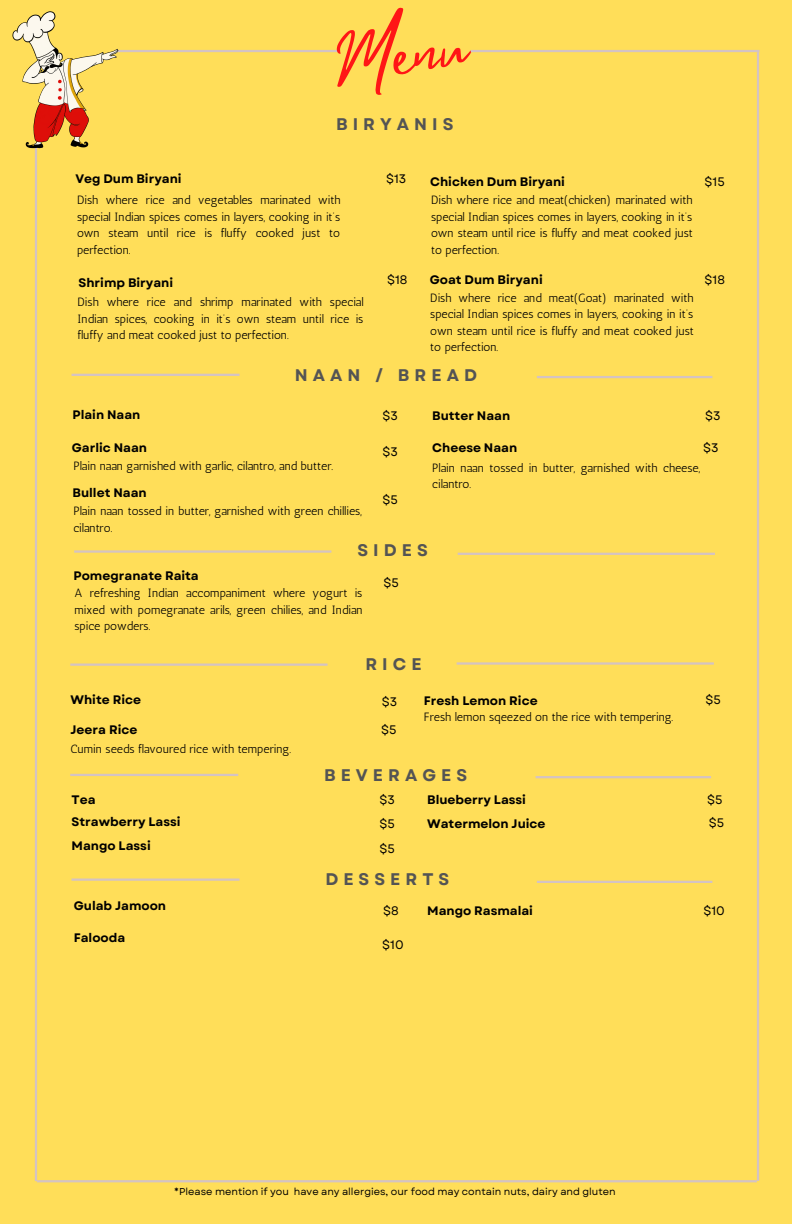
<style>
.page{position:relative;width:792px;height:1224px;background:#ffde59}
.page>*{position:absolute;margin:0;border:0;box-sizing:border-box;transform-origin:0 0}
.t1{font:68.6px "Mistrully";color:#ff1616}
.t2{font:700 16.8px "Garet";letter-spacing:.3em;color:#545454}
.t3{font:700 12.3px "Garet";color:#000}
.t4{font:12.3px "Garet";color:#000}
.t5{font:12px/16.5px "Antic";color:#000;text-align:justify}
.t6{font:10px "Garet";color:#000}
</style>
<div class="page">
<hr style="left:116px;top:50px;width:223px;height:2px;background:#d4c3c3">
<hr style="left:35px;top:146px;width:2px;height:1035px;background:#d4c3c3">
<hr style="left:757px;top:52px;width:2px;height:1129px;background:#d4c3c3">
<img style="left:12px;top:11px;width:109px;height:165px">
<hr style="left:37px;top:1180px;width:720px;height:2px;background:#d4c3c3">
<hr style="left:471px;top:50px;width:289px;height:2px;background:#d4c3c3">
<hr style="left:70px;top:774px;width:168px;height:2px;background:#d4c3c3">
<hr style="left:536px;top:776px;width:175px;height:2px;background:#d4c3c3">
<hr style="left:72px;top:878px;width:168px;height:3px;background:#d4c3c3">
<hr style="left:537px;top:881px;width:175px;height:2px;background:#d4c3c3">
<hr style="left:72px;top:374px;width:168px;height:2px;background:#d4c3c3">
<hr style="left:537px;top:376px;width:175px;height:2px;background:#d4c3c3">
<hr style="left:74px;top:550px;width:257px;height:3px;background:#d4c3c3">
<hr style="left:458px;top:553px;width:257px;height:2px;background:#d4c3c3">
<hr style="left:70px;top:664px;width:258px;height:2px;background:#d4c3c3">
<hr style="left:457px;top:662px;width:257px;height:3px;background:#d4c3c3">
<h1 class="t1" style="left:328px;top:9px;width:134px;rotate:-9deg">Menu</h1>
<h2 class="t2" style="left:336px;top:112px;width:119px">BIRYANIS</h2>
<p class="t3" style="left:75px;top:170px;width:108px">Veg Dum Biryani</p>
<p class="t4" style="left:386px;top:170px;width:22px">$13</p>
<p class="t5" style="left:77px;top:192px;width:265px">Dish where rice and vegetables marinated with special Indian spices comes in layers, cooking in it’s own steam until rice is fluffy cooked just to perfection.</p>
<p class="t3" style="left:430px;top:173px;width:136px">Chicken Dum Biryani</p>
<p class="t5" style="left:431px;top:192px;width:263px">Dish where rice and meat(chicken) marinated with special Indian spices comes in layers, cooking in it’s own steam until rice is fluffy and meat cooked just to perfection.</p>
<p class="t4" style="left:705px;top:173px;width:22px">$15</p>
<p class="t3" style="left:79px;top:273px;width:96px">Shrimp Biryani</p>
<p class="t4" style="left:387px;top:271px;width:22px">$18</p>
<p class="t4" style="left:705px;top:271px;width:22px">$18</p>
<p class="t5" style="left:77px;top:294px;width:288px">Dish where rice and shrimp marinated with special Indian spices, cooking in it’s own steam until rice is fluffy and meat cooked just to perfection.</p>
<p class="t3" style="left:430px;top:271px;width:114px">Goat Dum Biryani</p>
<p class="t5" style="left:430px;top:289px;width:265px">Dish where rice and meat(Goat) marinated with special Indian spices comes in layers, cooking in it’s own steam until rice is fluffy and meat cooked just to perfection.</p>
<h2 class="t2" style="left:295px;top:363px;width:184px">NAAN / BREAD</h2>
<p class="t3" style="left:73px;top:406px;width:69px">Plain Naan</p>
<p class="t4" style="left:383px;top:407px;width:17px">$3</p>
<p class="t3" style="left:432px;top:407px;width:80px">Butter Naan</p>
<p class="t3" style="left:72px;top:439px;width:77px">Garlic Naan</p>
<p class="t5" style="left:73px;top:458px;width:261px">Plain naan garnished with garlic, cilantro, and butter.</p>
<p class="t4" style="left:705px;top:407px;width:17px">$3</p>
<p class="t4" style="left:703px;top:439px;width:17px">$3</p>
<p class="t3" style="left:432px;top:438px;width:87px">Cheese Naan</p>
<p class="t5" style="left:432px;top:459px;width:269px">Plain naan tossed in butter, garnished with cheese, cilantro.</p>
<p class="t4" style="left:383px;top:443px;width:17px">$3</p>
<p class="t3" style="left:73px;top:484px;width:76px">Bullet Naan</p>
<p class="t5" style="left:73px;top:503px;width:290px">Plain naan tossed in butter, garnished with green chillies, cilantro.</p>
<p class="t4" style="left:383px;top:491px;width:17px">$5</p>
<h2 class="t2" style="left:357px;top:538px;width:72px">SIDES</h2>
<p class="t3" style="left:74px;top:566px;width:127px">Pomegranate Raita</p>
<p class="t5" style="left:74px;top:585px;width:290px">A refreshing Indian accompaniment where yogurt is mixed with pomegranate arils, green chilies, and Indian spice powders.</p>
<p class="t4" style="left:384px;top:573px;width:17px">$5</p>
<p class="t3" style="left:71px;top:691px;width:72px">White Rice</p>
<p class="t5" style="left:71px;top:741px;width:222px">Cumin seeds flavoured rice with tempering.</p>
<p class="t3" style="left:71px;top:721px;width:68px">Jeera Rice</p>
<h2 class="t2" style="left:365px;top:652px;width:58px">RICE</h2>
<p class="t4" style="left:382px;top:693px;width:17px">$3</p>
<p class="t3" style="left:424px;top:692px;width:115px">Fresh Lemon Rice</p>
<p class="t4" style="left:705px;top:691px;width:17px">$5</p>
<p class="t4" style="left:381px;top:721px;width:17px">$5</p>
<p class="t5" style="left:424px;top:709px;width:251px">Fresh lemon sqeezed on the rice with tempering.</p>
<h2 class="t2" style="left:324px;top:763px;width:145px">BEVERAGES</h2>
<p class="t3" style="left:427px;top:791px;width:100px">Blueberry Lassi</p>
<p class="t4" style="left:380px;top:815px;width:17px">$5</p>
<p class="t3" style="left:72px;top:791px;width:25px">Tea</p>
<p class="t4" style="left:380px;top:791px;width:17px">$3</p>
<p class="t3" style="left:72px;top:813px;width:110px">Strawberry Lassi</p>
<p class="t3" style="left:427px;top:814px;width:120px">Watermelon Juice</p>
<p class="t3" style="left:72px;top:836px;width:81px">Mango Lassi</p>
<p class="t4" style="left:380px;top:840px;width:17px">$5</p>
<p class="t4" style="left:707px;top:791px;width:17px">$5</p>
<p class="t4" style="left:709px;top:814px;width:17px">$5</p>
<h2 class="t2" style="left:325px;top:867px;width:126px">DESSERTS</h2>
<p class="t4" style="left:383px;top:902px;width:17px">$8</p>
<p class="t3" style="left:74px;top:897px;width:94px">Gulab Jamoon</p>
<p class="t3" style="left:427px;top:902px;width:107px">Mango Rasmalai</p>
<p class="t4" style="left:703px;top:902px;width:23px">$10</p>
<p class="t4" style="left:382px;top:936px;width:23px">$10</p>
<p class="t3" style="left:74px;top:929px;width:53px">Falooda</p>
<p class="t6" style="left:174px;top:1184px;width:443px">*Please mention if you have any allergies, our food may contain nuts, dairy and gluten</p>
</div>
